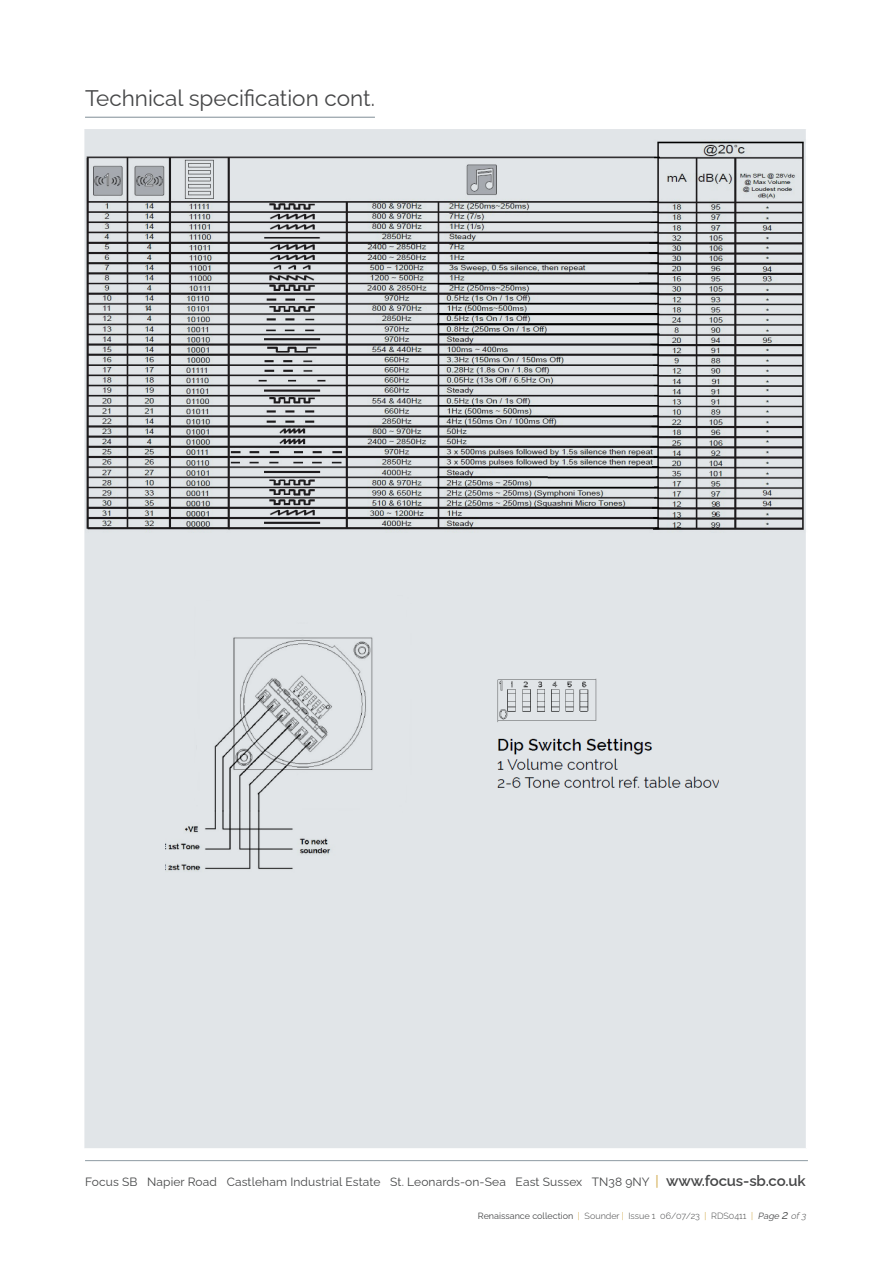
<style>
.page{position:relative;width:893px;height:1263px;background:#fff}
.page>*{position:absolute;margin:0;border:0;box-sizing:border-box;transform-origin:0 0}
.Ruled_Subheads{font:22.5px "Raleway";color:#464748}
.t1{font:12px "Raleway";letter-spacing:.01em;color:#464748}
.t2{font:300 9px "Raleway";color:#464748}
.s1{font-size:14.1px;color:#cba035}
.s2{font-weight:600;font-size:15px}
.s3{font-weight:400}
.s4{color:#cba035}
.s5{font-weight:400;font-style:italic}
.s6{font-weight:400;font-style:italic;font-size:12px}
.s7{font-style:italic}
</style>
<div class="page">
<hr style="left:85px;top:1160px;width:723px;height:1px;background:#8e9ba3">
<div style="left:84px;top:128px;width:722px;height:1021px;background:#e1e5e8"></div>
<hr style="left:83px;top:128px;width:724px;height:1px;background:#fff">
<hr style="left:83px;top:1148px;width:724px;height:2px;background:#fff">
<hr style="left:85px;top:117px;width:290px;height:1px;background:#7f8e96">
<img style="left:86px;top:141px;width:718px;height:391px">
<img style="left:166px;top:637px;width:553px;height:234px">
<p class="Ruled_Subheads" style="left:85px;top:80px;width:291px">Technical specification cont.</p>
<p class="t1" style="left:85px;top:1172px;width:722px">Focus SB Napier Road Castleham Industrial Estate St. Leonards-on-Sea East Sussex TN38 9NY <span class="s1">|</span> <span class="s2">www.focus-sb.co.uk</span></p>
<p class="t2" style="left:478px;top:1208px;width:332px"><span class="s3">Renaissance collection</span> <span class="s4">|</span> Sounder <span class="s4">|</span> Issue 1 06/07/23 <span class="s4">|</span> RDS0411 <span class="s4">|</span> <span class="s5">Page</span> <span class="s6">2</span> <span class="s7">of3</span></p>
</div>
